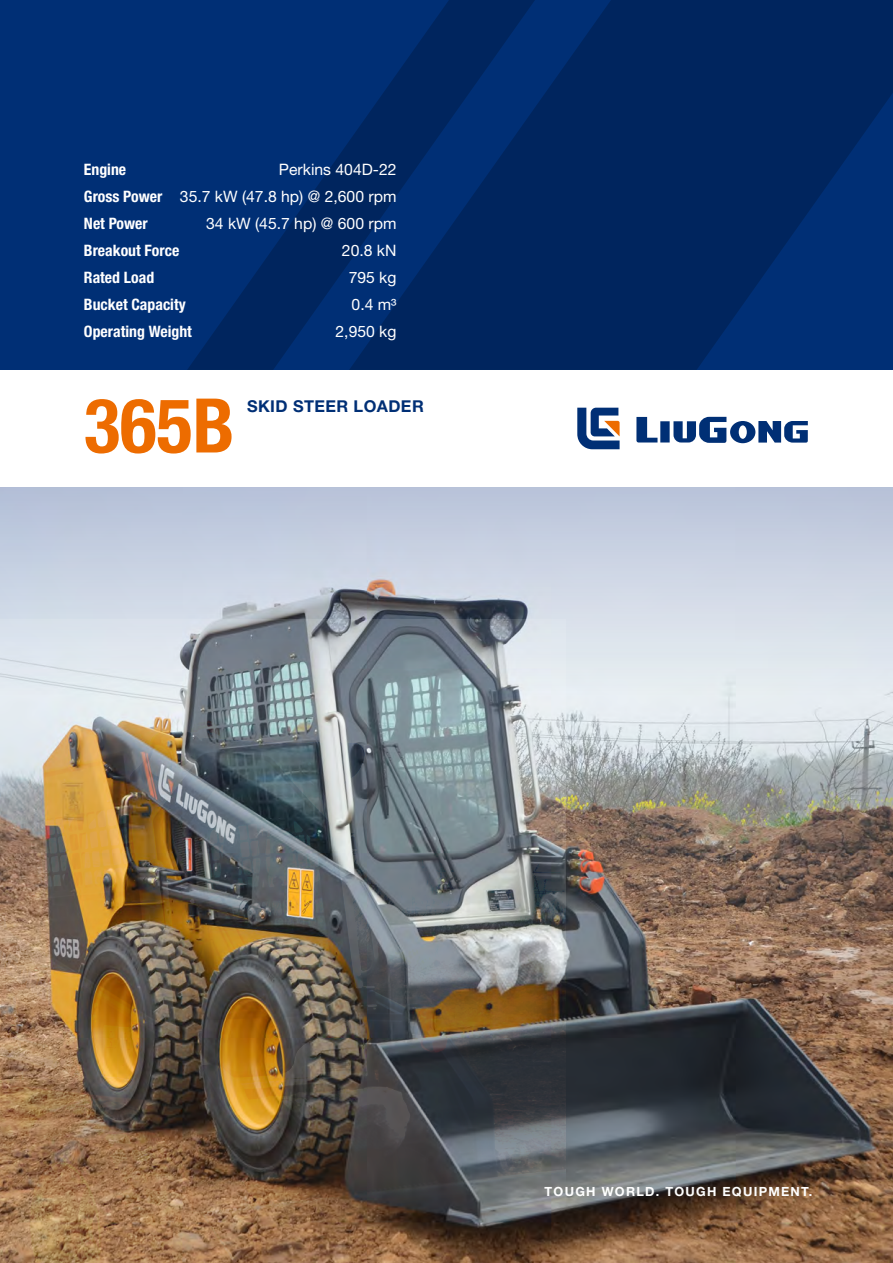
<style>
.page{position:relative;width:893px;height:1263px;background:#fff}
.page>*{position:absolute;margin:0;border:0;box-sizing:border-box;transform-origin:0 0}
.t1{font:700 condensed 75.45px "Helvetica Neue LT Pro";color:#ed6c00}
.t2{font:700 16.35px "Helvetica Neue LT Pro";letter-spacing:.025em;color:#002f75}
.t3{font:15.75px/27px "Helvetica Neue LT Pro";color:#fff;text-align:right}
.t4{font:700 condensed 15.75px/27px "Helvetica Neue LT Pro";color:#fff}
.t5{font:700 12.6px "Helvetica Neue LT Pro";letter-spacing:.1em;color:#fff}
</style>
<div class="page">
<img style="left:565px;top:696px;width:328px;height:567px">
<div style="left:0;top:0;width:893px;height:370px;background:#002f75"></div>
<svg style="left:187px;top:142px;width:162px;height:228px"></svg>
<svg style="left:349px;top:0;width:544px;height:370px;fill:#00255e"></svg>
<svg style="left:636px;top:417px;width:172px;height:26px"></svg>
<svg style="left:577px;top:408px;width:43px;height:41px"></svg>
<svg style="left:0;top:487px;width:893px;height:209px;background:#c6cfde"></svg>
<img style="left:0;top:620px;width:565px;height:643px">
<p class="t4" style="left:84px;top:156px;width:109px">Engine<br>Gross Power<br>Net Power<br>Breakout Force<br>Rated Load<br>Bucket Capacity<br>Operating Weight</p>
<p class="t3" style="left:180px;top:156px;width:218px">Perkins 404D-22<br>35.7 kW (47.8 hp) @ 2,600 rpm<br>34 kW (45.7 hp) @ 600 rpm<br>20.8 kN<br>795 kg<br>0.4 m³<br>2,950 kg</p>
<h1 class="t1" style="left:84px;top:380px;width:152px">365B</h1>
<p class="t2" style="left:247px;top:396px;width:178px">SKID STEER LOADER</p>
<p class="t5" style="left:545px;top:1183px;width:269px">TOUGH WORLD. TOUGH EQUIPMENT.</p>
</div>
